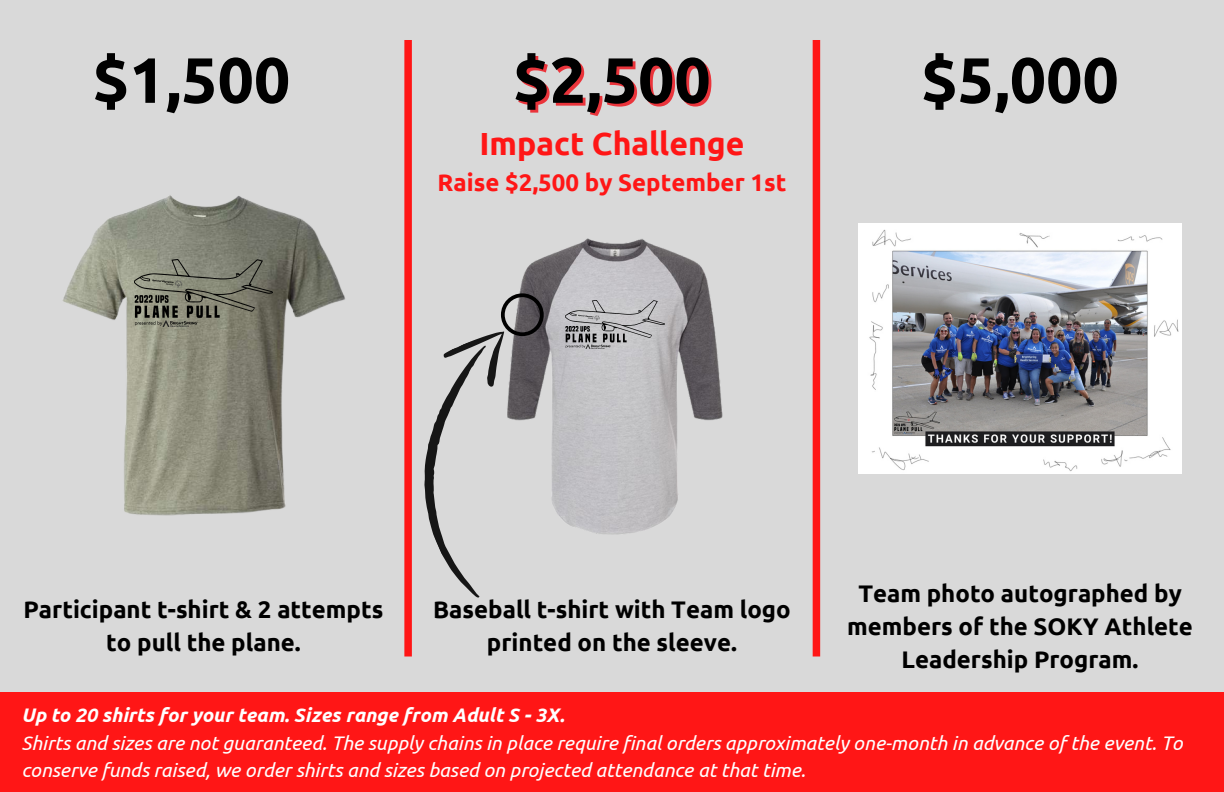
<style>
.page{position:relative;width:1224px;height:792px;background:#d9d9d9}
.page>*{position:absolute;margin:0;border:0;box-sizing:border-box;transform-origin:0 0}
.t1{font:700 64px "Ubuntu";color:#000}
.t2{font:700 32px "Ubuntu";color:#ff1616}
.t3{font:700 24px/33px "Ubuntu";color:#000;text-align:center}
.t4{font:700 24px "Ubuntu";color:#ff1616}
.t5{font:italic 19.6px/27.3px "Ubuntu";color:#fff}
.t6{font:italic 700 19.6px "Ubuntu";color:#fff}
</style>
<div class="page">
<div style="left:0;top:693px;width:1224px;height:99px;background:#ff1616"></div>
<div style="left:404px;top:40px;width:8px;height:617px;background:#ff1616"></div>
<div style="left:813px;top:40px;width:7px;height:617px;background:#ff1616"></div>
<img style="left:858px;top:223px;width:324px;height:250px">
<img style="left:519px;top:238px;width:204px;height:297px">
<img style="left:62px;top:195px;width:283px;height:321px">
<img style="left:135px;top:260px;width:138px;height:67px">
<img style="left:565px;top:300px;width:100px;height:48px">
<svg style="left:501px;top:293px;width:43px;height:34px"></svg>
<svg style="left:404px;top:327px;width:194px;height:278px"></svg>
<h1 class="t1" style="left:93px;top:43px;width:199px">$1,500</h1>
<h1 class="t1" style="left:513px;top:43px;width:199px">$2,500</h1>
<h1 class="t1" style="left:921px;top:43px;width:199px">$5,000</h1>
<h2 class="t2" style="left:479px;top:125px;width:267px">Impact Challenge</h2>
<p class="t4" style="left:437px;top:168px;width:351px">Raise $2,500 by September 1st</p>
<p class="t3" style="left:24px;top:593px;width:361px">Participant t-shirt &amp; 2 attempts to pull the plane.</p>
<p class="t3" style="left:433px;top:593px;width:359px">Baseball t-shirt with Team logo printed on the sleeve.</p>
<p class="t3" style="left:847px;top:576px;width:347px">Team photo autographed by members of the SOKY Athlete<br>Leadership Program.</p>
<p class="t6" style="left:21px;top:704px;width:544px">Up to 20 shirts for your team. Sizes range from Adult S - 3X.</p>
<p class="t5" style="left:21px;top:729px;width:1163px">Shirts and sizes are not guaranteed. The supply chains in place require final orders approximately one-month in advance of the event. To conserve funds raised, we order shirts and sizes based on projected attendance at that time.</p>
</div>
